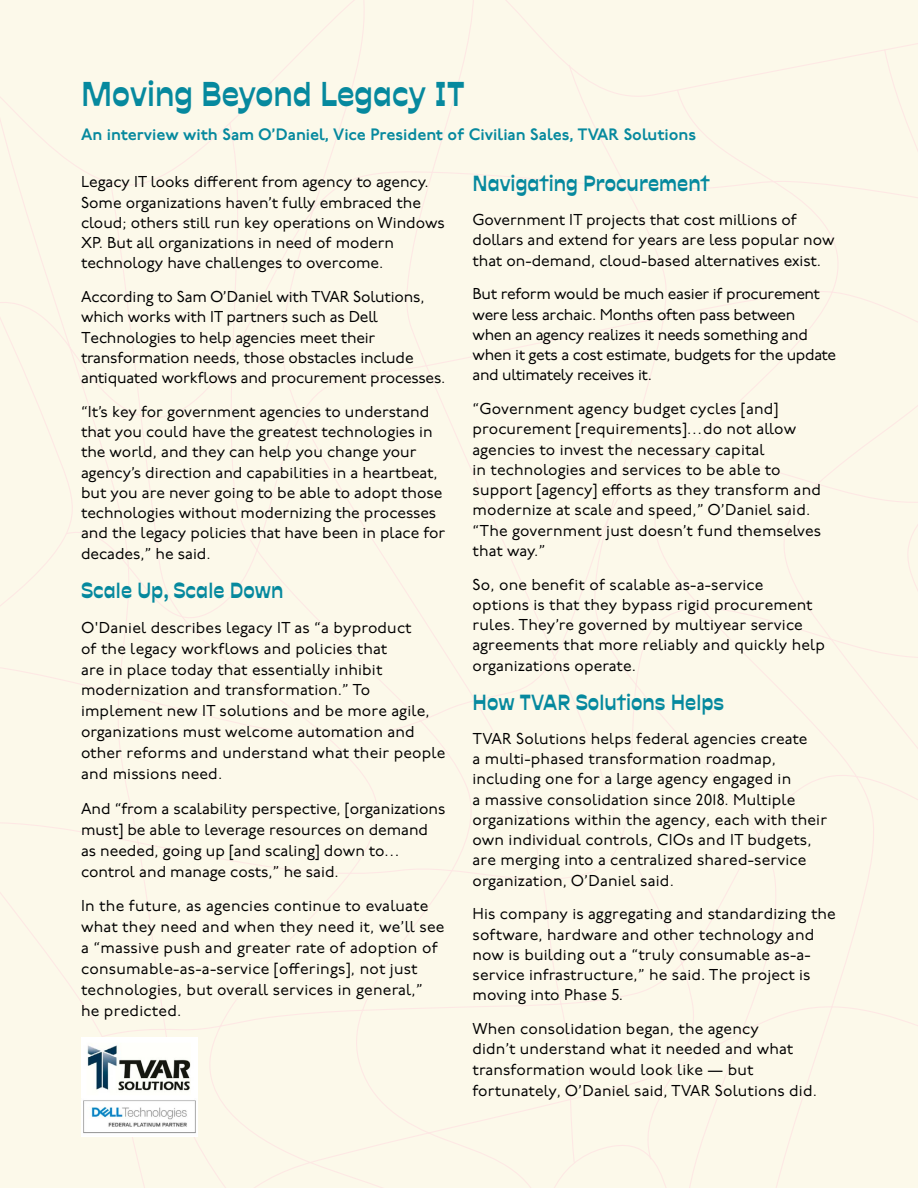
<style>
.page{position:relative;width:918px;height:1188px;background:#fcf9ea}
.page>*{position:absolute;margin:0;border:0;box-sizing:border-box;transform-origin:0 0}
.t1{font:33px "Antipol VF Roman";color:#06899e}
.t2{font:21px "Antipol VF Roman";color:#06899e}
.t3{font:600 16.5px "P22 Underground";color:#06899e}
.t4{font:15.75px/20.2px "P22 Underground";color:#000}
.t5{font:15.75px/20.2px "P22 Underground";letter-spacing:-.02em;color:#000}
</style>
<div class="page">
<img style="left:81px;top:1038px;width:117px;height:99px">
<h1 class="t1" style="left:81px;top:74px;width:385px">Moving Beyond Legacy IT</h1>
<p class="t3" style="left:81px;top:125px;width:617px">An interview with Sam O’Daniel, Vice President of Civilian Sales, TVAR Solutions</p>
<p class="t4" style="left:81px;top:173px;width:365px">Legacy IT looks different from agency to agency.<br>Some organizations haven’t fully embraced the cloud; others still run key operations on Windows XP. But all organizations in need of modern technology have challenges to overcome.</p>
<p class="t4" style="left:81px;top:287px;width:366px">According to Sam O’Daniel with TVAR Solutions, which works with IT partners such as Dell Technologies to help agencies meet their transformation needs, those obstacles include antiquated workflows and procurement processes.</p>
<p class="t4" style="left:81px;top:402px;width:366px">“It’s key for government agencies to understand that you could have the greatest technologies in the world, and they can help you change your agency’s direction and capabilities in a heartbeat, but you are never going to be able to adopt those technologies without modernizing the processes and the legacy policies that have been in place for decades,” he said.</p>
<h2 class="t2" style="left:81px;top:577px;width:204px">Scale Up, Scale Down</h2>
<p class="t4" style="left:81px;top:617px;width:366px;line-height:21px">O'Daniel describes legacy IT as “a byproduct<br>of the legacy workflows and policies that<br>are in place today that essentially inhibit modernization and transformation.” To implement new IT solutions and be more agile, organizations must welcome automation and other reforms and understand what their people and missions need.</p>
<p class="t4" style="left:81px;top:799px;width:366px;line-height:21px">And “from a scalability perspective, [organizations must] be able to leverage resources on demand as needed, going up [and scaling] down to… control and manage costs,” he said.</p>
<p class="t4" style="left:81px;top:896px;width:365px;line-height:21px">In the future, as agencies continue to evaluate what they need and when they need it, we’ll see a “massive push and greater rate of adoption of consumable-as-a-service [offerings], not just technologies, but overall services in general,” he predicted.</p>
<h2 class="t2" style="left:472px;top:171px;width:239px">Navigating Procurement</h2>
<p class="t4" style="left:472px;top:210px;width:364px">Government IT projects that cost millions of dollars and extend for years are less popular now that on-demand, cloud-based alternatives exist.</p>
<p class="t5" style="left:472px;top:285px;width:365px">But reform would be much easier if procurement were less archaic. Months often pass between when an agency realizes it needs something and when it gets a cost estimate, budgets for the update and ultimately receives it.</p>
<p class="t4" style="left:472px;top:399px;width:350px">“Government agency budget cycles [and] procurement [requirements]…do not allow agencies to invest the necessary capital<br>in technologies and services to be able to support [agency] efforts as they transform and modernize at scale and speed,” O’Daniel said. “The government just doesn’t fund themselves that way.”</p>
<p class="t4" style="left:472px;top:575px;width:354px">So, one benefit of scalable as-a-service<br>options is that they bypass rigid procurement rules. They’re governed by multiyear service agreements that more reliably and quickly help organizations operate.</p>
<h2 class="t2" style="left:472px;top:689px;width:253px">How TVAR Solutions Helps</h2>
<p class="t4" style="left:472px;top:729px;width:356px">TVAR Solutions helps federal agencies create<br>a multi-phased transformation roadmap, including one for a large agency engaged in<br>a massive consolidation since 2018. Multiple organizations within the agency, each with their own individual controls, CIOs and IT budgets, are merging into a centralized shared-service organization, O’Daniel said.</p>
<p class="t4" style="left:472px;top:905px;width:365px">His company is aggregating and standardizing the software, hardware and other technology and now is building out a “truly consumable as-a&shy;service infrastructure,” he said. The project is moving into Phase 5.</p>
<p class="t4" style="left:472px;top:1019px;width:346px">When consolidation began, the agency<br>didn’t understand what it needed and what transformation would look like — but fortunately, O’Daniel said, TVAR Solutions did.</p>
</div>
